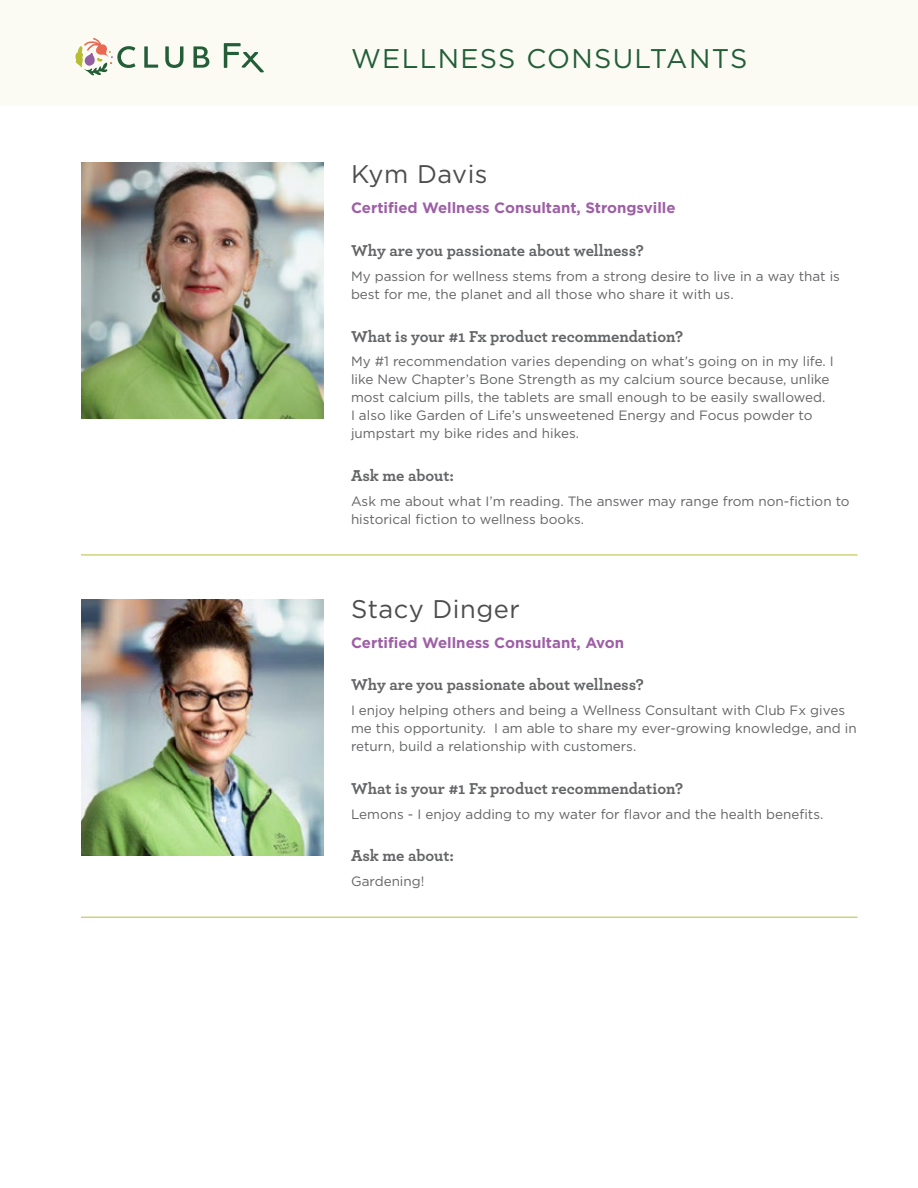
<style>
.page{position:relative;width:918px;height:1188px;background:#fff}
.page>*{position:absolute;margin:0;border:0;box-sizing:border-box;transform-origin:0 0}
.t1{font:27px "Gotham";letter-spacing:.05em;color:#235e39}
.t2{font:25.5px "Gotham";letter-spacing:.02em;color:#4d4d4f}
.t3{font:700 16.5px "Archer";color:#636466}
.t4{font:700 15px "Gotham";color:#9e5fa6}
.t5{font:13.5px/18px "Gotham";color:#636466}
</style>
<div class="page">
<div style="left:0;top:0;width:918px;height:106px;background:#fbfbf4"></div>
<svg style="left:144px;top:46px;width:14px;height:22px"></svg>
<svg style="left:165px;top:46px;width:18px;height:22px"></svg>
<svg style="left:193px;top:46px;width:16px;height:22px"></svg>
<svg style="left:224px;top:43px;width:40px;height:29px"></svg>
<svg style="left:75px;top:38px;width:60px;height:38px"></svg>
<img style="left:81px;top:599px;width:243px;height:257px">
<img style="left:81px;top:162px;width:243px;height:256px">
<hr style="left:81px;top:555px;width:777px;height:1px;background:#b7be34">
<hr style="left:81px;top:917px;width:777px;height:1px;background:#b7be34">
<h1 class="t1" style="left:351px;top:44px;width:398px">WELLNESS CONSULTANTS</h1>
<h2 class="t2" style="left:351px;top:160px;width:138px">Kym Davis</h2>
<p class="t4" style="left:351px;top:198px;width:326px">Certified Wellness Consultant, Strongsville</p>
<p class="t3" style="left:351px;top:238px;width:295px">Why are you passionate about wellness?</p>
<p class="t5" style="left:351px;top:267px;width:491px">My passion for wellness stems from a strong desire to live in a way that is best for me, the planet and all those who share it with us.</p>
<p class="t3" style="left:351px;top:323px;width:334px">What is your #1 Fx product recommendation?</p>
<p class="t5" style="left:351px;top:352px;width:484px">My #1 recommendation varies depending on what’s going on in my life. I like New Chapter’s Bone Strength as my calcium source because, unlike most calcium pills, the tablets are small enough to be easily swallowed.<br>I also like Garden of Life’s unsweetened Energy and Focus powder to jumpstart my bike rides and hikes.</p>
<p class="t3" style="left:351px;top:463px;width:105px">Ask me about:</p>
<p class="t5" style="left:351px;top:492px;width:500px">Ask me about what I’m reading. The answer may range from non-fiction to historical fiction to wellness books.</p>
<h2 class="t2" style="left:351px;top:594px;width:170px">Stacy Dinger</h2>
<p class="t4" style="left:351px;top:632px;width:275px">Certified Wellness Consultant, Avon</p>
<p class="t3" style="left:351px;top:672px;width:295px">Why are you passionate about wellness?</p>
<p class="t5" style="left:351px;top:701px;width:507px">I enjoy helping others and being a Wellness Consultant with Club Fx gives me this opportunity. I am able to share my ever-growing knowledge, and in return, build a relationship with customers.</p>
<p class="t3" style="left:351px;top:775px;width:334px">What is your #1 Fx product recommendation?</p>
<p class="t5" style="left:351px;top:805px;width:474px">Lemons - I enjoy adding to my water for flavor and the health benefits.</p>
<p class="t3" style="left:351px;top:843px;width:105px">Ask me about:</p>
<p class="t5" style="left:351px;top:872px;width:75px">Gardening!</p>
</div>
